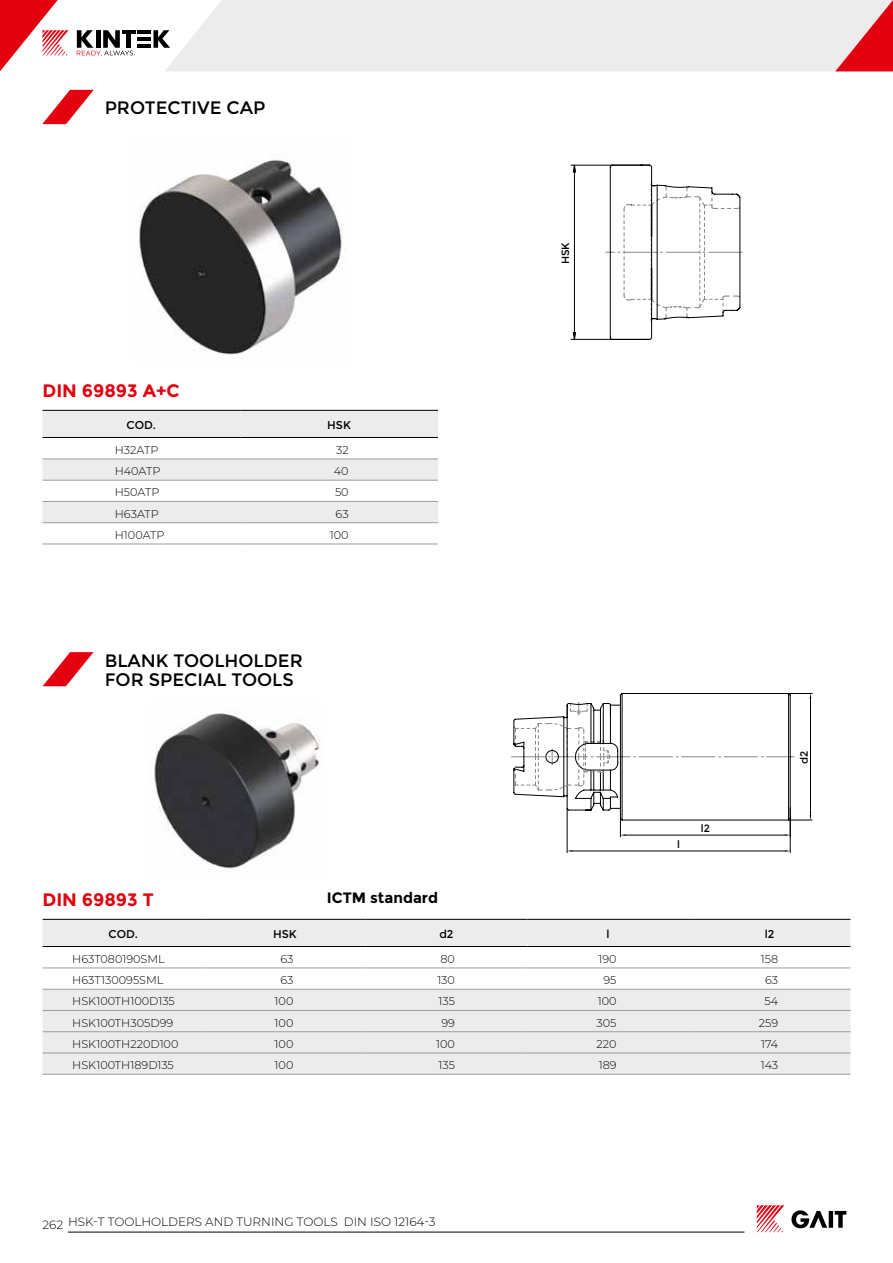
<style>
.page{position:relative;width:893px;height:1263px;background:#fff}
.page>*{position:absolute;margin:0;border:0;box-sizing:border-box;transform-origin:0 0}
.t1{font:18px/19.5px "Montserrat";color:#000}
.t2{font:700 18px "Montserrat";color:#e3000f}
.t3{font:700 15px "Montserrat";color:#000}
.t4{font:300 12px "Montserrat";color:#000}
.t5{font:300 11.25px "Montserrat";color:#000}
.t6{font:11.25px "Montserrat";color:#000}
.t7{font:10.5px "Montserrat";color:#000}
</style>
<div class="page">
<div style="left:165px;top:0;width:670px;height:71px;background:#ececed"></div>
<hr style="left:138px;top:30px;width:13px;height:4px;background:#000">
<hr style="left:138px;top:44px;width:13px;height:4px;background:#000">
<hr style="left:138px;top:37px;width:13px;height:4px;background:#000">
<svg style="left:153px;top:30px;width:17px;height:18px"></svg>
<svg style="left:835px;top:0;width:58px;height:71px;background:#e7777f"></svg>
<hr style="left:68px;top:1232px;width:676px;height:1px;background:#000">
<hr style="left:829px;top:1211px;width:4px;height:17px;background:#000">
<svg style="left:835px;top:1211px;width:11px;height:17px"></svg>
<svg style="left:791px;top:1210px;width:36px;height:18px"></svg>
<svg style="left:757px;top:1205px;width:27px;height:27px"></svg>
<img style="left:154px;top:711px;width:167px;height:158px">
<svg style="left:43px;top:652px;width:51px;height:34px"></svg>
<div style="left:43px;top:990px;width:807px;height:84px;background:#ececed"></div>
<hr style="left:43px;top:1074px;width:161px;height:1px;background:#9c9d9d">
<hr style="left:204px;top:1074px;width:162px;height:1px;background:#9c9d9d">
<hr style="left:366px;top:1074px;width:161px;height:1px;background:#9c9d9d">
<hr style="left:527px;top:1074px;width:162px;height:1px;background:#9c9d9d">
<hr style="left:689px;top:1074px;width:161px;height:1px;background:#9c9d9d">
<hr style="left:43px;top:968px;width:161px;height:1px;background:#9c9d9d">
<hr style="left:204px;top:968px;width:162px;height:1px;background:#9c9d9d">
<hr style="left:366px;top:968px;width:161px;height:1px;background:#9c9d9d">
<hr style="left:527px;top:968px;width:162px;height:1px;background:#9c9d9d">
<hr style="left:689px;top:968px;width:161px;height:1px;background:#9c9d9d">
<hr style="left:43px;top:989px;width:161px;height:1px;background:#9c9d9d">
<hr style="left:204px;top:989px;width:162px;height:1px;background:#9c9d9d">
<hr style="left:366px;top:989px;width:161px;height:1px;background:#9c9d9d">
<hr style="left:527px;top:989px;width:162px;height:1px;background:#9c9d9d">
<hr style="left:689px;top:989px;width:161px;height:1px;background:#9c9d9d">
<hr style="left:43px;top:1010px;width:161px;height:1px;background:#9c9d9d">
<hr style="left:204px;top:1010px;width:162px;height:1px;background:#9c9d9d">
<hr style="left:366px;top:1010px;width:161px;height:1px;background:#9c9d9d">
<hr style="left:527px;top:1010px;width:162px;height:1px;background:#9c9d9d">
<hr style="left:689px;top:1010px;width:161px;height:1px;background:#9c9d9d">
<hr style="left:43px;top:1031px;width:161px;height:1px;background:#9c9d9d">
<hr style="left:204px;top:1031px;width:162px;height:1px;background:#9c9d9d">
<hr style="left:366px;top:1031px;width:161px;height:1px;background:#9c9d9d">
<hr style="left:527px;top:1031px;width:162px;height:1px;background:#9c9d9d">
<hr style="left:689px;top:1031px;width:161px;height:1px;background:#9c9d9d">
<hr style="left:43px;top:1053px;width:161px;height:1px;background:#9c9d9d">
<hr style="left:204px;top:1053px;width:162px;height:1px;background:#9c9d9d">
<hr style="left:366px;top:1053px;width:161px;height:1px;background:#9c9d9d">
<hr style="left:527px;top:1053px;width:162px;height:1px;background:#9c9d9d">
<hr style="left:689px;top:1053px;width:161px;height:1px;background:#9c9d9d">
<hr style="left:567px;top:808px;width:1px;height:45px;background:#000">
<hr style="left:790px;top:818px;width:1px;height:35px;background:#000">
<svg style="left:511px;top:693px;width:301px;height:159px"></svg>
<img style="left:139px;top:159px;width:204px;height:196px">
<svg style="left:43px;top:460px;width:395px;height:62px"></svg>
<hr style="left:43px;top:544px;width:197px;height:1px;background:#9c9d9d">
<hr style="left:240px;top:544px;width:198px;height:1px;background:#9c9d9d">
<hr style="left:43px;top:459px;width:197px;height:1px;background:#9c9d9d">
<hr style="left:240px;top:459px;width:198px;height:1px;background:#9c9d9d">
<hr style="left:43px;top:480px;width:197px;height:1px;background:#9c9d9d">
<hr style="left:240px;top:480px;width:198px;height:1px;background:#9c9d9d">
<hr style="left:43px;top:501px;width:197px;height:1px;background:#9c9d9d">
<hr style="left:240px;top:501px;width:198px;height:1px;background:#9c9d9d">
<hr style="left:43px;top:522px;width:197px;height:1px;background:#9c9d9d">
<hr style="left:240px;top:522px;width:198px;height:1px;background:#9c9d9d">
<svg style="left:0;top:0;width:135px;height:124px"></svg>
<hr style="left:571px;top:165px;width:78px;height:1px;background:#000">
<hr style="left:571px;top:339px;width:78px;height:1px;background:#000">
<hr style="left:574px;top:172px;width:1px;height:160px;background:#000">
<svg style="left:573px;top:164px;width:3px;height:9px"></svg>
<svg style="left:573px;top:332px;width:3px;height:8px"></svg>
<svg style="left:606px;top:164px;width:136px;height:176px"></svg>
<div style="left:43px;top:920px;width:807px;height:26px;background:#ececed"></div>
<hr style="left:43px;top:919px;width:161px;height:1px;background:#000">
<hr style="left:204px;top:919px;width:162px;height:1px;background:#000">
<hr style="left:366px;top:919px;width:161px;height:1px;background:#000">
<hr style="left:527px;top:919px;width:162px;height:1px;background:#000">
<hr style="left:689px;top:919px;width:161px;height:1px;background:#000">
<hr style="left:43px;top:946px;width:161px;height:1px;background:#000">
<hr style="left:204px;top:946px;width:162px;height:1px;background:#000">
<hr style="left:366px;top:946px;width:161px;height:1px;background:#000">
<hr style="left:527px;top:946px;width:162px;height:1px;background:#000">
<hr style="left:689px;top:946px;width:161px;height:1px;background:#000">
<div style="left:43px;top:411px;width:395px;height:26px;background:#ececed"></div>
<hr style="left:43px;top:410px;width:197px;height:1px;background:#000">
<hr style="left:240px;top:410px;width:198px;height:1px;background:#000">
<hr style="left:43px;top:437px;width:197px;height:1px;background:#000">
<hr style="left:240px;top:437px;width:198px;height:1px;background:#000">
<h1 class="t1" style="left:105px;top:98px;width:162px">PROTECTIVE CAP</h1>
<p class="t7" style="left:559px;top:264px;width:24px;rotate:-90deg">HSK</p>
<h1 class="t2" style="left:43px;top:379px;width:139px">DIN 69893 A+C</h1>
<p class="t6" style="left:127px;top:419px;width:31px">COD.</p>
<p class="t6" style="left:327px;top:419px;width:25px">HSK</p>
<p class="t5" style="left:115px;top:442px;width:45px">H32ATP</p>
<p class="t5" style="left:336px;top:442px;width:14px">32</p>
<p class="t5" style="left:115px;top:463px;width:47px">H40ATP</p>
<p class="t5" style="left:334px;top:463px;width:16px">40</p>
<p class="t5" style="left:115px;top:485px;width:46px">H50ATP</p>
<p class="t5" style="left:335px;top:485px;width:15px">50</p>
<p class="t5" style="left:115px;top:506px;width:46px">H63ATP</p>
<p class="t5" style="left:336px;top:506px;width:15px">63</p>
<p class="t5" style="left:115px;top:527px;width:51px">H100ATP</p>
<p class="t5" style="left:330px;top:527px;width:20px">100</p>
<h1 class="t1" style="left:105px;top:651px;width:200px">BLANK TOOLHOLDER<br>FOR SPECIAL TOOLS</h1>
<p class="t7" style="left:798px;top:764px;width:15px;rotate:-90deg">d2</p>
<h1 class="t2" style="left:43px;top:888px;width:113px">DIN 69893 T</h1>
<h2 class="t3" style="left:327px;top:888px;width:113px">ICTM standard</h2>
<p class="t7" style="left:677px;top:838px;width:4px">l</p>
<p class="t7" style="left:701px;top:822px;width:11px">l2</p>
<p class="t6" style="left:109px;top:928px;width:31px">COD.</p>
<p class="t6" style="left:273px;top:928px;width:25px">HSK</p>
<p class="t6" style="left:439px;top:928px;width:16px">d2</p>
<p class="t6" style="left:606px;top:928px;width:5px">l</p>
<p class="t6" style="left:765px;top:928px;width:11px">l2</p>
<p class="t5" style="left:72px;top:951px;width:94px">H63T080190SML</p>
<p class="t5" style="left:280px;top:951px;width:15px">63</p>
<p class="t5" style="left:440px;top:951px;width:16px">80</p>
<p class="t5" style="left:598px;top:951px;width:20px">190</p>
<p class="t5" style="left:761px;top:951px;width:19px">158</p>
<p class="t5" style="left:72px;top:972px;width:93px">H63T130095SML</p>
<p class="t5" style="left:280px;top:972px;width:15px">63</p>
<p class="t5" style="left:437px;top:972px;width:19px">130</p>
<p class="t5" style="left:603px;top:972px;width:15px">95</p>
<p class="t5" style="left:765px;top:972px;width:15px">63</p>
<p class="t5" style="left:72px;top:994px;width:104px">HSK100TH100D135</p>
<p class="t5" style="left:275px;top:994px;width:20px">100</p>
<p class="t5" style="left:439px;top:994px;width:18px">135</p>
<p class="t5" style="left:598px;top:994px;width:20px">100</p>
<p class="t5" style="left:764px;top:994px;width:15px">54</p>
<p class="t5" style="left:72px;top:1015px;width:102px">HSK100TH305D99</p>
<p class="t5" style="left:275px;top:1015px;width:20px">100</p>
<p class="t5" style="left:441px;top:1015px;width:15px">99</p>
<p class="t5" style="left:597px;top:1015px;width:21px">305</p>
<p class="t5" style="left:759px;top:1015px;width:21px">259</p>
<p class="t5" style="left:72px;top:1036px;width:108px">HSK100TH220D100</p>
<p class="t5" style="left:275px;top:1036px;width:20px">100</p>
<p class="t5" style="left:436px;top:1036px;width:20px">100</p>
<p class="t5" style="left:597px;top:1036px;width:22px">220</p>
<p class="t5" style="left:761px;top:1036px;width:19px">174</p>
<p class="t5" style="left:72px;top:1057px;width:103px">HSK100TH189D135</p>
<p class="t5" style="left:275px;top:1057px;width:20px">100</p>
<p class="t5" style="left:439px;top:1057px;width:18px">135</p>
<p class="t5" style="left:599px;top:1057px;width:19px">189</p>
<p class="t5" style="left:761px;top:1057px;width:19px">143</p>
<p class="t4" style="left:68px;top:1214px;width:369px">HSK-T TOOLHOLDERS AND TURNING TOOLS DIN ISO 12164-3</p>
<p class="t4" style="left:43px;top:1216px;width:22px">262</p>
</div>
